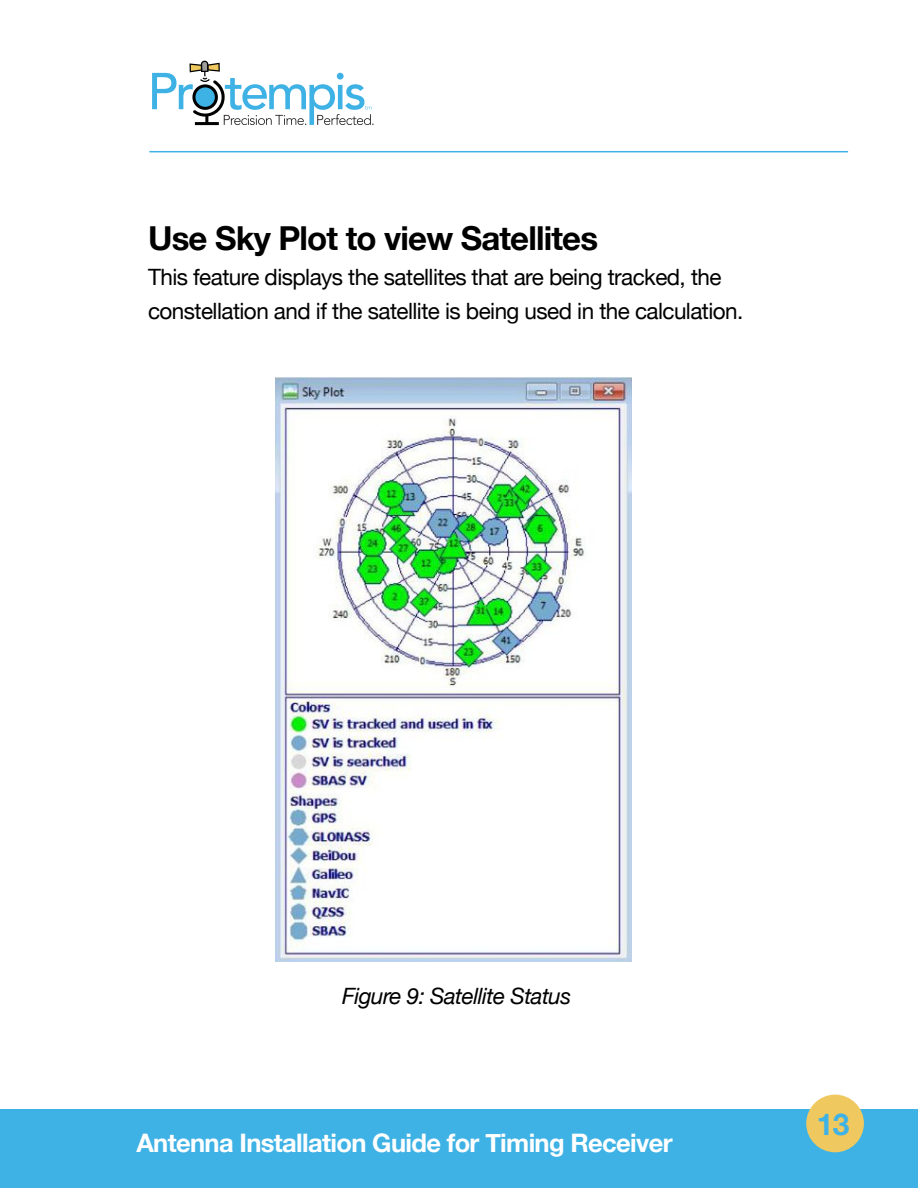
<style>
.page{position:relative;width:918px;height:1188px;background:#fff}
.page>*{position:absolute;margin:0;border:0;box-sizing:border-box;transform-origin:0 0}
.t1{font:700 33px "Helvetica Neue";letter-spacing:-.025em;color:#000}
.t2{font:700 30px "Helvetica Neue";color:#3fb2e5}
.t3{font:700 25.5px "Helvetica Neue";letter-spacing:-.025em;color:#fff}
.t4{font:22.5px/34.5px "Helvetica Neue";letter-spacing:-.025em;color:#000}
.t5{font:italic 22.5px "Helvetica Neue";letter-spacing:-.025em;color:#000}
</style>
<div class="page">
<div style="left:0;top:1110px;width:918px;height:78px;background:#3fb2e5"></div>
<svg style="left:152px;top:61px;width:222px;height:64px"></svg>
<div style="left:806px;top:1095px;width:58px;height:57px;background:#efc960;border-radius:50%"></div>
<hr style="left:149px;top:151px;width:699px;height:1px;background:#3fb2e5">
<img style="left:276px;top:377px;width:356px;height:584px">
<h1 class="t1" style="left:148px;top:213px;width:452px">Use Sky Plot to view Satellites</h1>
<p class="t4" style="left:148px;top:261px;width:597px">This feature displays the satellites that are being tracked, the constellation and if the satellite is being used in the calculation.</p>
<p class="t5" style="left:342px;top:980px;width:231px">Figure 9: Satellite Status</p>
<p class="t3" style="left:136px;top:1123px;width:538px">Antenna Installation Guide for Timing Receiver</p>
<h2 class="t2" style="left:817px;top:1100px;width:34px">13</h2>
</div>
